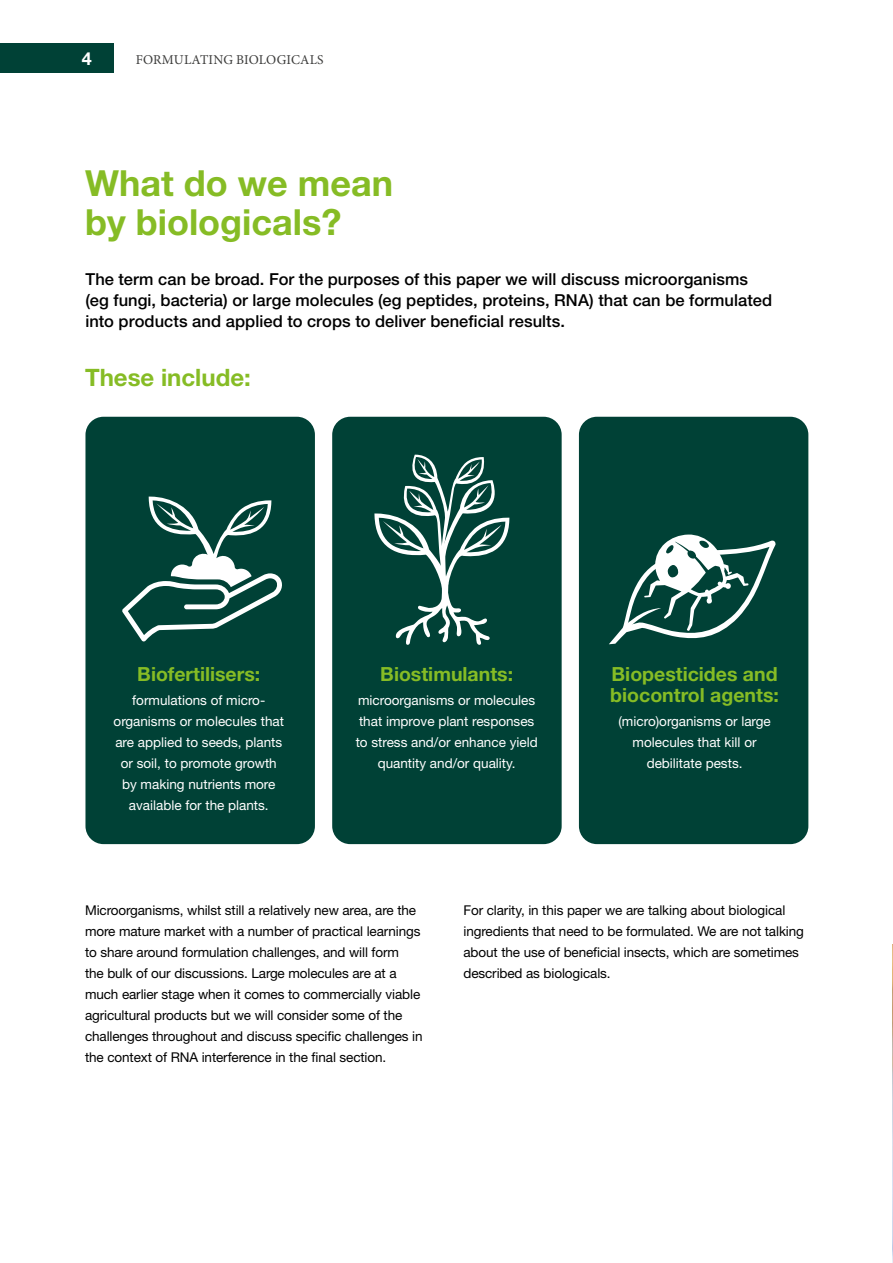
<style>
.page{position:relative;width:893px;height:1263px;background:#fff}
.page>*{position:absolute;margin:0;border:0;box-sizing:border-box;transform-origin:0 0}
.t1{font:700 36px/39px "Helvetica Neue LT Std";color:#86bc25}
.t2{font:700 24px "Helvetica Neue LT Std";color:#86bc25}
.t3{font:700 19.5px/21px "Helvetica Neue LT Std";color:#86bc25}
.t4{font:700 18px "Helvetica Neue LT Std";color:#fff}
.t5{font:500 16.5px/21px "Helvetica Neue LT Std";letter-spacing:.005em;color:#000}
.t6{font:13.5px/21px "Helvetica Neue LT Std";letter-spacing:-.01em;color:#000}
.t7{font:13.5px/21px "Helvetica Neue LT Std";color:#fff;text-align:center}
.t8{font:13.5px "Minion Pro";letter-spacing:.01em;color:#3c3c3b}
</style>
<div class="page">
<div style="left:85px;top:417px;width:230px;height:427px;background:#004136;border-radius:18px"></div>
<div style="left:332px;top:417px;width:230px;height:427px;background:#004136;border-radius:18px"></div>
<div style="left:579px;top:417px;width:229px;height:427px;background:#004136;border-radius:18px"></div>
<img style="left:892px;top:944px;width:1px;height:319px">
<svg style="left:122px;top:497px;width:160px;height:144px"></svg>
<svg style="left:374px;top:455px;width:135px;height:190px"></svg>
<svg style="left:609px;top:534px;width:167px;height:110px"></svg>
<div style="left:0;top:43px;width:114px;height:30px;background:#004136"></div>
<h3 class="t4" style="left:82px;top:47px;width:12px">4</h3>
<p class="t8" style="left:136px;top:50px;width:189px">FORMULATING BIOLOGICALS</p>
<h1 class="t1" style="left:85px;top:163px;width:309px">What do we mean by biologicals?</h1>
<p class="t5" style="left:85px;top:268px;width:688px">The term can be broad. For the purposes of this paper we will discuss microorganisms (eg fungi, bacteria) or large molecules (eg peptides, proteins, RNA) that can be formulated into products and applied to crops to deliver beneficial results.</p>
<h2 class="t2" style="left:85px;top:363px;width:167px">These include:</h2>
<h3 class="t3" style="left:137px;top:663px;width:125px">Biofertilisers:</h3>
<p class="t7" style="left:114px;top:690px;width:172px">formulations of micro&shy;organisms or molecules that are applied to seeds, plants or soil, to promote growth by making nutrients more available for the plants.</p>
<h3 class="t3" style="left:380px;top:663px;width:134px">Biostimulants:</h3>
<p class="t7" style="left:356px;top:690px;width:184px">microorganisms or molecules that improve plant responses to stress and/or enhance yield quantity and/or quality.</p>
<h3 class="t3" style="left:610px;top:663px;width:170px">Biopesticides and biocontrol agents:</h3>
<p class="t7" style="left:618px;top:711px;width:154px">(micro)organisms or large molecules that kill or debilitate pests.</p>
<p class="t6" style="left:85px;top:900px;width:339px">Microorganisms, whilst still a relatively new area, are the more mature market with a number of practical learnings to share around formulation challenges, and will form<br>the bulk of our discussions. Large molecules are at a much earlier stage when it comes to commercially viable agricultural products but we will consider some of the challenges throughout and discuss specific challenges in the context of RNA interference in the final section.</p>
<p class="t6" style="left:463px;top:900px;width:342px">For clarity, in this paper we are talking about biological ingredients that need to be formulated. We are not talking about the use of beneficial insects, which are sometimes described as biologicals.</p>
</div>
